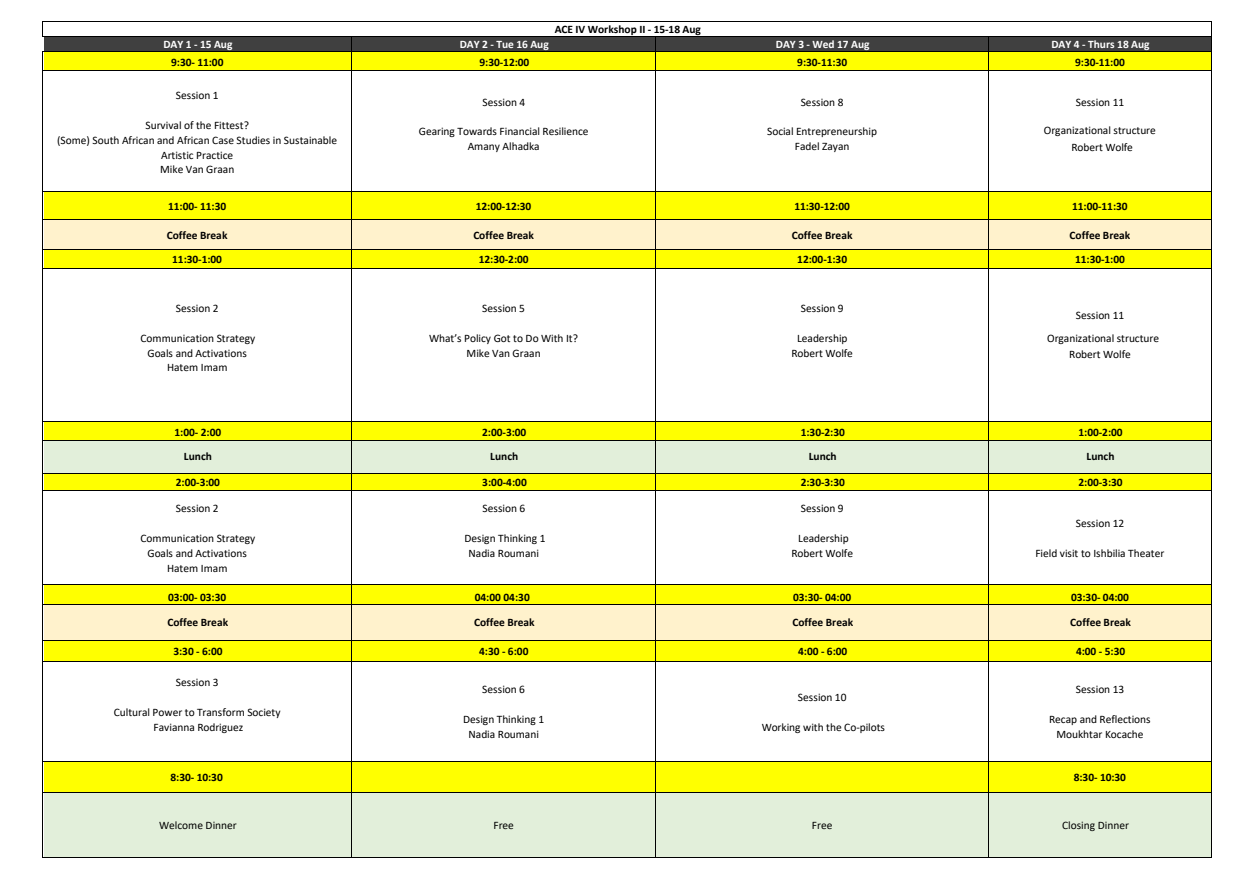
<style>
.page{position:relative;width:1259px;height:893px;background:#fff}
.page>*{position:absolute;margin:0;border:0;box-sizing:border-box;transform-origin:0 0}
.t1{font:11.4px/14.9px "Calibri";color:#000;text-align:center}
.t2{font:700 11.4px "Calibri";letter-spacing:-.005em;color:#000}
.t3{font:700 11.4px "Calibri";color:#fff}
.t4{font:700 11.4px "Calibri";color:#000}
.s1{font-style:inherit}
</style>
<div class="page">
<div style="left:44px;top:37px;width:1167px;height:15px;background:#404040"></div>
<div style="left:44px;top:52px;width:1167px;height:19px;background:#ff0"></div>
<div style="left:44px;top:192px;width:1167px;height:27px;background:#ff0"></div>
<div style="left:44px;top:219px;width:1167px;height:31px;background:#fff2cc"></div>
<div style="left:44px;top:249px;width:1167px;height:20px;background:#ff0"></div>
<div style="left:44px;top:421px;width:1167px;height:19px;background:#ff0"></div>
<div style="left:44px;top:440px;width:1167px;height:33px;background:#e2efda"></div>
<div style="left:44px;top:473px;width:1167px;height:18px;background:#ff0"></div>
<div style="left:44px;top:584px;width:1167px;height:20px;background:#ff0"></div>
<div style="left:44px;top:604px;width:1167px;height:37px;background:#fff2cc"></div>
<div style="left:44px;top:640px;width:1167px;height:21px;background:#ff0"></div>
<div style="left:44px;top:761px;width:1167px;height:31px;background:#ff0"></div>
<div style="left:44px;top:792px;width:1167px;height:65px;background:#e2efda"></div>
<hr style="left:43px;top:268px;width:1168px;height:1px;background:#000">
<hr style="left:43px;top:421px;width:1168px;height:1px;background:#000">
<hr style="left:43px;top:51px;width:1px;height:807px;background:#000">
<hr style="left:1211px;top:22px;width:1px;height:836px;background:#000">
<hr style="left:351px;top:37px;width:1px;height:821px;background:#000">
<hr style="left:655px;top:37px;width:1px;height:821px;background:#000">
<hr style="left:988px;top:37px;width:1px;height:821px;background:#000">
<hr style="left:43px;top:21px;width:1168px;height:1px;background:#000">
<hr style="left:43px;top:36px;width:1168px;height:1px;background:#000">
<hr style="left:43px;top:51px;width:1168px;height:1px;background:#000">
<hr style="left:43px;top:70px;width:1168px;height:1px;background:#000">
<hr style="left:43px;top:191px;width:1168px;height:1px;background:#000">
<hr style="left:43px;top:219px;width:1168px;height:1px;background:#000">
<hr style="left:43px;top:249px;width:1168px;height:1px;background:#000">
<hr style="left:43px;top:440px;width:1168px;height:1px;background:#000">
<hr style="left:43px;top:473px;width:1168px;height:1px;background:#000">
<hr style="left:43px;top:491px;width:1168px;height:1px;background:#000">
<hr style="left:43px;top:584px;width:1168px;height:1px;background:#000">
<hr style="left:43px;top:604px;width:1168px;height:1px;background:#000">
<hr style="left:43px;top:640px;width:1168px;height:1px;background:#000">
<hr style="left:43px;top:661px;width:1168px;height:1px;background:#000">
<hr style="left:43px;top:761px;width:1168px;height:1px;background:#000">
<hr style="left:43px;top:792px;width:1168px;height:1px;background:#000">
<hr style="left:43px;top:857px;width:1168px;height:1px;background:#000">
<p class="t2" style="left:555px;top:22px;width:148px">ACE IV Workshop II - 15-18 Aug</p>
<p class="t3" style="left:163px;top:36px;width:71px">DAY 1 - 15 Aug</p>
<p class="t3" style="left:460px;top:36px;width:91px">DAY 2 - Tue 16 Aug</p>
<p class="t3" style="left:776px;top:36px;width:95px">DAY 3 - Wed 17 Aug</p>
<p class="t3" style="left:1051px;top:36px;width:100px">DAY 4 - Thurs 18 Aug</p>
<p class="t2" style="left:171px;top:54px;width:54px">9:30- 11:00</p>
<p class="t2" style="left:479px;top:55px;width:51px">9:30-12:00</p>
<p class="t2" style="left:797px;top:54px;width:51px">9:30-11:30</p>
<p class="t2" style="left:1075px;top:54px;width:51px">9:30-11:00</p>
<p class="t1" style="left:176px;top:88px;width:44px">Session 1</p>
<p class="t1" style="left:57px;top:117px;width:281px">Survival of the Fittest?<br>(Some) South African and African Case Studies in Sustainable<br>Artistic Practice<br>Mike Van Graan</p>
<p class="t1" style="left:482px;top:94px;width:44px">Session 4</p>
<p class="t1" style="left:419px;top:124px;width:171px">Gearing Towards Financial Resilience<br>Amany Alhadka</p>
<p class="t1" style="left:800px;top:94px;width:44px">Session 8</p>
<p class="t1" style="left:767px;top:124px;width:111px">Social Entrepreneurship<br>Fadel Zayan</p>
<p class="t1" style="left:1075px;top:94px;width:50px">Session 11</p>
<p class="t1" style="left:1071px;top:139px;width:63px">Robert Wolfe</p>
<p class="t1" style="left:1043px;top:122px;width:114px">Organizational structure</p>
<p class="t2" style="left:168px;top:198px;width:60px">11:00- 11:30</p>
<p class="t2" style="left:476px;top:198px;width:57px">12:00-12:30</p>
<p class="t2" style="left:794px;top:198px;width:57px">11:30-12:00</p>
<p class="t2" style="left:1072px;top:198px;width:57px">11:00-11:30</p>
<p class="t2" style="left:167px;top:227px;width:62px">Coffee Break</p>
<p class="t2" style="left:473px;top:227px;width:62px">Coffee Break</p>
<p class="t2" style="left:792px;top:227px;width:62px">Coffee Break</p>
<p class="t2" style="left:1069px;top:227px;width:62px">Coffee Break</p>
<p class="t2" style="left:172px;top:251px;width:51px">11:30-1:00</p>
<p class="t2" style="left:479px;top:251px;width:51px">12:30-2:00</p>
<p class="t2" style="left:797px;top:251px;width:51px">12:00-1:30</p>
<p class="t2" style="left:1075px;top:251px;width:51px">11:30-1:00</p>
<p class="t1" style="left:176px;top:301px;width:44px">Session 2</p>
<p class="t1" style="left:140px;top:330px;width:116px">Communication Strategy<br>Goals and Activations<br>Hatem Imam</p>
<p class="t1" style="left:482px;top:301px;width:44px">Session 5</p>
<p class="t1" style="left:429px;top:330px;width:151px">What’s Policy Got to Do With It?<br>Mike Van Graan</p>
<p class="t1" style="left:801px;top:301px;width:44px">Session 9</p>
<p class="t1" style="left:791px;top:330px;width:63px">Leadership<br>Robert Wolfe</p>
<p class="t1" style="left:1075px;top:308px;width:50px">Session 11</p>
<p class="t1" style="left:1069px;top:346px;width:63px">Robert Wolfe</p>
<p class="t1" style="left:1047px;top:331px;width:114px">Organizational structure</p>
<p class="t2" style="left:174px;top:424px;width:48px">1:00- 2:00</p>
<p class="t2" style="left:482px;top:424px;width:46px">2:00-3:00</p>
<p class="t2" style="left:800px;top:424px;width:46px">1:30-2:30</p>
<p class="t2" style="left:1078px;top:424px;width:46px">1:00-2:00</p>
<p class="t2" style="left:184px;top:449px;width:30px">Lunch</p>
<p class="t2" style="left:490px;top:449px;width:30px">Lunch</p>
<p class="t2" style="left:808px;top:449px;width:30px">Lunch</p>
<p class="t2" style="left:1086px;top:449px;width:30px">Lunch</p>
<p class="t2" style="left:176px;top:474px;width:46px">2:00-3:00</p>
<p class="t2" style="left:482px;top:474px;width:46px">3:00-<span class="s1">4:00</span></p>
<p class="t2" style="left:800px;top:474px;width:46px">2:30-3:30</p>
<p class="t2" style="left:1078px;top:474px;width:46px">2:00-3:30</p>
<p class="t1" style="left:176px;top:501px;width:44px">Session 2</p>
<p class="t1" style="left:140px;top:531px;width:116px">Communication Strategy<br>Goals and Activations<br>Hatem Imam</p>
<p class="t1" style="left:801px;top:501px;width:44px">Session 9</p>
<p class="t1" style="left:791px;top:531px;width:63px">Leadership<br>Robert Wolfe</p>
<p class="t1" style="left:482px;top:501px;width:44px">Session 6</p>
<p class="t1" style="left:464px;top:531px;width:83px">Design Thinking 1<br>Nadia Roumani</p>
<p class="t1" style="left:1075px;top:516px;width:50px">Session 12</p>
<p class="t1" style="left:1035px;top:545px;width:131px">Field visit to Ishbilia Theater</p>
<p class="t2" style="left:168px;top:589px;width:60px">03:00- 03:30</p>
<p class="t4" style="left:475px;top:589px;width:57px">04:00 <span class="s1">04:</span>30</p>
<p class="t2" style="left:793px;top:589px;width:60px">03:30- 04:00</p>
<p class="t2" style="left:1071px;top:589px;width:60px">03:30- 04:00</p>
<p class="t2" style="left:167px;top:614px;width:62px">Coffee Break</p>
<p class="t2" style="left:474px;top:614px;width:62px">Coffee Break</p>
<p class="t2" style="left:792px;top:614px;width:62px">Coffee Break</p>
<p class="t2" style="left:1070px;top:614px;width:62px">Coffee Break</p>
<p class="t2" style="left:173px;top:643px;width:51px">3:30 - 6:00</p>
<p class="t2" style="left:479px;top:643px;width:51px">4:<span class="s1">30</span> - 6:00</p>
<p class="t2" style="left:798px;top:643px;width:51px">4:00 - 6:00</p>
<p class="t2" style="left:1076px;top:643px;width:51px">4:00 - 5:30</p>
<p class="t1" style="left:176px;top:674px;width:44px">Session 3</p>
<p class="t1" style="left:114px;top:704px;width:168px">Cultural Power to Transform Society<br>Favianna Rodriguez</p>
<p class="t1" style="left:1075px;top:682px;width:50px">Session 13</p>
<p class="t1" style="left:1049px;top:711px;width:103px">Recap and Reflections<br>Moukhtar Kocache</p>
<p class="t1" style="left:482px;top:682px;width:44px">Session 6</p>
<p class="t1" style="left:463px;top:711px;width:83px">Design Thinking 1<br>Nadia Roumani</p>
<p class="t1" style="left:798px;top:689px;width:50px">Session 10</p>
<p class="t1" style="left:761px;top:719px;width:125px">Working with the Co-pilots</p>
<p class="t2" style="left:170px;top:769px;width:54px">8:30- 10:30</p>
<p class="t2" style="left:1073px;top:769px;width:54px">8:30- 10:30</p>
<p class="t1" style="left:159px;top:817px;width:79px">Welcome Dinner</p>
<p class="t1" style="left:493px;top:818px;width:22px">Free</p>
<p class="t1" style="left:812px;top:818px;width:22px">Free</p>
<p class="t1" style="left:1062px;top:818px;width:69px">Closing Dinner</p>
</div>
